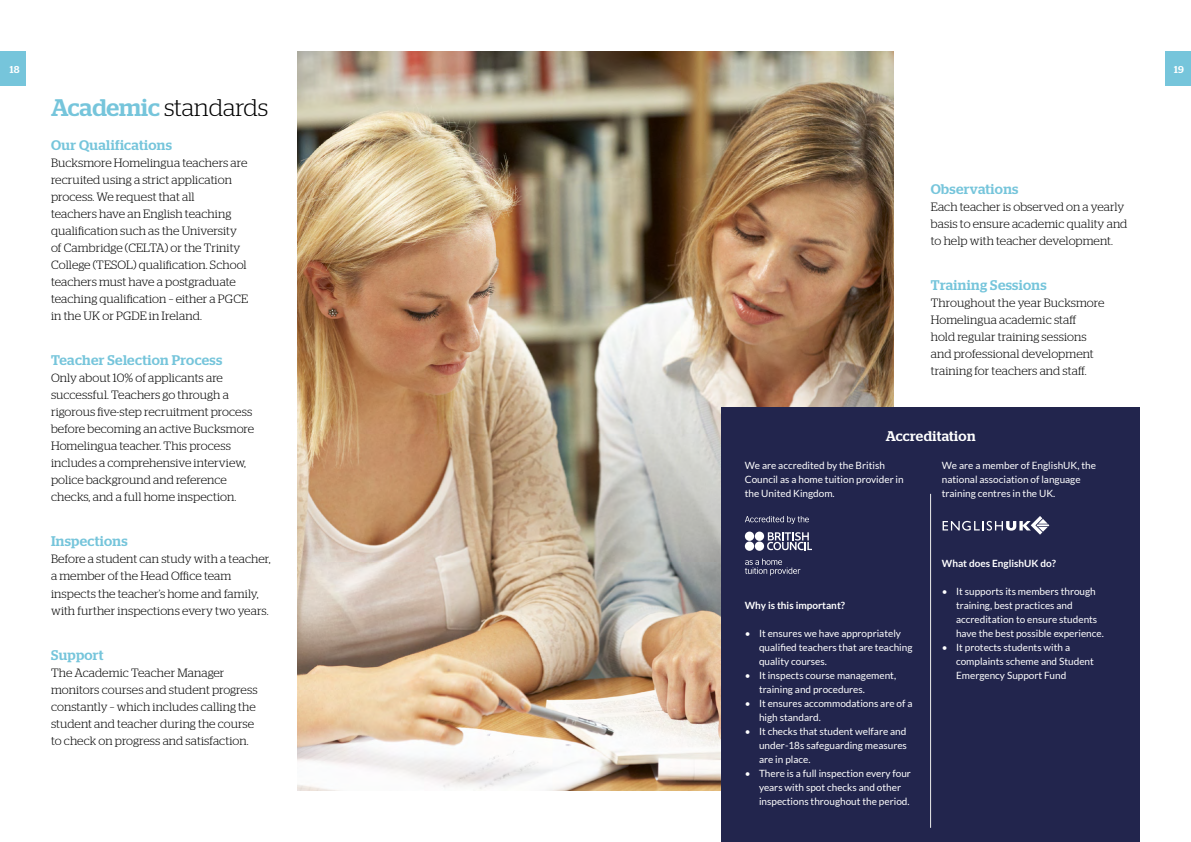
<style>
.page{position:relative;width:1191px;height:842px;background:#fff}
.page>*{position:absolute;margin:0;border:0;box-sizing:border-box;transform-origin:0 0}
.t1{font:300 24px "Stag";color:#000}
.t2{font:500 14px "Stag";letter-spacing:.025em;color:#76c5db}
.t3{font:500 14px "Stag";letter-spacing:.02em;color:#fff}
.t4{font:300 12px/17px "Stag";letter-spacing:.005em;color:#000}
.t5{font:10px/14px "Lato";color:#fff}
.t6{font:700 10px "Lato";color:#fff}
.t7{font:500 10px "Stag";color:#fff}
.s1{font-weight:500;color:#76c5db}
</style>
<div class="page">
<img style="left:298px;top:51px;width:595px;height:740px">
<div style="left:721px;top:408px;width:419px;height:434px;background:#22254d"></div>
<svg style="left:942px;top:516px;width:107px;height:19px"></svg>
<hr style="left:930px;top:494px;width:1px;height:334px;background:#ededed">
<svg style="left:767px;top:532px;width:45px;height:18px"></svg>
<div style="left:745px;top:532px;width:9px;height:9px;background:#fff;border-radius:50%"></div>
<div style="left:755px;top:532px;width:9px;height:9px;background:#fff;border-radius:50%"></div>
<div style="left:745px;top:541px;width:9px;height:10px;background:#fff;border-radius:50%"></div>
<div style="left:755px;top:541px;width:9px;height:10px;background:#fff;border-radius:50%"></div>
<svg style="left:745px;top:516px;width:64px;height:8px"></svg>
<svg style="left:745px;top:558px;width:55px;height:17px"></svg>
<div style="left:0;top:51px;width:26px;height:35px;background:#76c5db"></div>
<div style="left:1165px;top:51px;width:26px;height:35px;background:#76c5db"></div>
<p class="t7" style="left:10px;top:64px;width:11px">18</p>
<p class="t7" style="left:1174px;top:64px;width:11px">19</p>
<h1 class="t1" style="left:51px;top:94px;width:219px"><span class="s1">Academic</span> standards</h1>
<p class="t2" style="left:51px;top:137px;width:122px">Our Qualifications</p>
<p class="t4" style="left:51px;top:154px;width:199px">Bucksmore Homelingua teachers are recruited using a strict application process. We request that all<br>teachers have an English teaching qualification such as the University of Cambridge (CELTA) or the Trinity College (TESOL) qualification. School teachers must have a postgraduate teaching qualification – either a PGCE in the UK or PGDE in Ireland.</p>
<p class="t2" style="left:51px;top:352px;width:173px">Teacher Selection Process</p>
<p class="t4" style="left:51px;top:369px;width:205px">Only about 10% of applicants are successful. Teachers go through a rigorous five-step recruitment process before becoming an active Bucksmore Homelingua teacher. This process includes a comprehensive interview, police background and reference checks, and a full home inspection.</p>
<p class="t2" style="left:51px;top:533px;width:78px">Inspections</p>
<p class="t4" style="left:51px;top:551px;width:221px">Before a student can study with a teacher, a member of the Head Office team inspects the teacher’s home and family, with further inspections every two years.</p>
<p class="t2" style="left:51px;top:647px;width:54px">Support</p>
<p class="t4" style="left:51px;top:664px;width:208px">The Academic Teacher Manager monitors courses and student progress constantly – which includes calling the student and teacher during the course to check on progress and satisfaction.</p>
<p class="t2" style="left:930px;top:181px;width:89px">Observations</p>
<p class="t4" style="left:930px;top:198px;width:198px">Each teacher is observed on a yearly basis to ensure academic quality and to help with teacher development.</p>
<p class="t2" style="left:930px;top:277px;width:117px">Training Sessions</p>
<p class="t4" style="left:930px;top:294px;width:175px">Throughout the year Bucksmore<br>Homelingua academic staff<br>hold regular training sessions and professional development training for teachers and staff.</p>
<p class="t3" style="left:885px;top:428px;width:91px">Accreditation</p>
<p class="t5" style="left:745px;top:458px;width:160px">We are accredited by the British<br>Council as a home tuition provider in the United Kingdom.</p>
<p class="t5" style="left:942px;top:458px;width:155px">We are a member of EnglishUK, the national association of language training centres in the UK.</p>
<p class="t6" style="left:745px;top:600px;width:102px">Why is this important?</p>
<p class="t5" style="left:759px;top:626px;width:155px;text-indent:-14px">• It ensures we have appropriately qualified teachers that are teaching quality courses.</p>
<p class="t5" style="left:759px;top:668px;width:139px;text-indent:-14px">• It inspects course management, training and procedures.</p>
<p class="t5" style="left:759px;top:696px;width:155px;text-indent:-14px">• It ensures accommodations are of a high standard.</p>
<p class="t5" style="left:759px;top:724px;width:149px;text-align:justify;text-indent:-14px">• It checks that student welfare and under-18s safeguarding measures are in place.</p>
<p class="t5" style="left:759px;top:766px;width:153px;text-indent:-14px">• There is a full inspection every four years with spot checks and other inspections throughout the period.</p>
<p class="t6" style="left:942px;top:558px;width:115px">What does EnglishUK do?</p>
<p class="t5" style="left:956px;top:584px;width:149px;text-indent:-14px">• It supports its members through training, best practices and accreditation to ensure students have the best possible experience.</p>
<p class="t5" style="left:956px;top:640px;width:139px;text-indent:-14px">• It protects students with a complaints scheme and Student<br>Emergency Support Fund</p>
</div>
